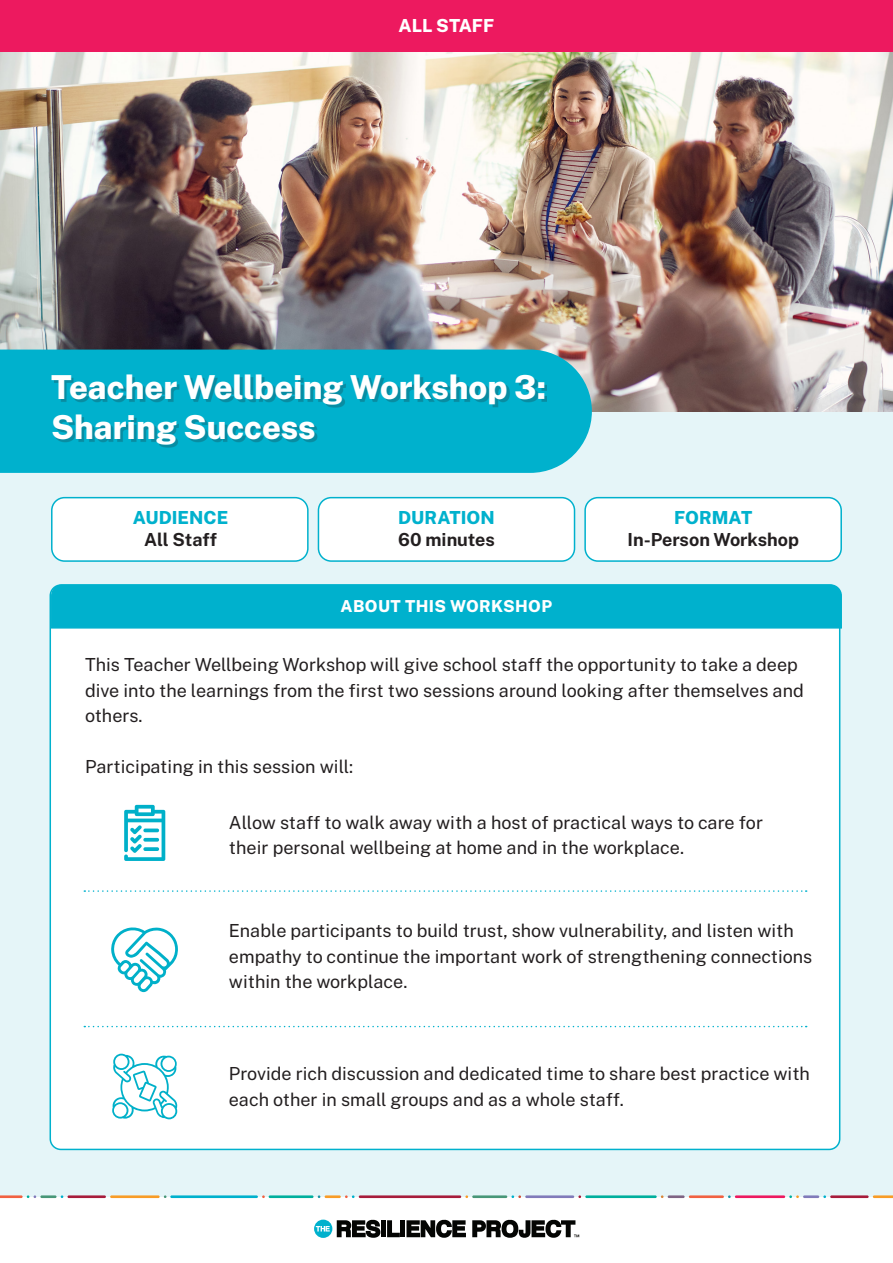
<style>
.page{position:relative;width:893px;height:1263px;background:#fff}
.page>*{position:absolute;margin:0;border:0;box-sizing:border-box;transform-origin:0 0}
.Page_Header{font:800 33px/39.6px "Public Sans";color:#fff}
.t1{font:18px/25.5px "Public Sans";color:#231f20}
.t2{font:700 18px "Public Sans";color:#231f20}
.t3{font:800 18px "Public Sans";color:#00b1cd}
.t4{font:800 18px "Public Sans";color:#fff}
.t5{font:800 16.5px "Public Sans";letter-spacing:.025em;color:#fff}
</style>
<div class="page">
<div style="left:0;top:0;width:893px;height:1197px;background:#e5f5f8"></div>
<img style="left:0;top:51px;width:893px;height:360px">
<div style="left:0;top:350px;width:592px;height:123px;background:#00b1cd"></div>
<div style="left:55px;top:377px;width:492px;height:70px;background:#231f20;opacity:.25"></div>
<div style="left:50px;top:585px;width:790px;height:564px;background:#fff;border-radius:11px"></div>
<div style="left:50px;top:584px;width:792px;height:45px;background:#00b1cd"></div>
<svg style="left:337px;top:1219px;width:43px;height:19px"></svg>
<div style="left:381px;top:1220px;width:5px;height:17px;background:#040503"></div>
<svg style="left:387px;top:1220px;width:13px;height:17px"></svg>
<div style="left:400px;top:1220px;width:5px;height:17px;background:#040503"></div>
<svg style="left:406px;top:1219px;width:60px;height:19px"></svg>
<svg style="left:472px;top:1219px;width:107px;height:19px"></svg>
<svg style="left:314px;top:1219px;width:18px;height:19px"></svg>
<svg style="left:316px;top:1226px;width:14px;height:5px"></svg>
<hr style="left:269px;top:1195px;width:44px;height:3px;background:#00af9d">
<hr style="left:170px;top:1195px;width:88px;height:3px;background:#00b1cd">
<hr style="left:40px;top:1195px;width:17px;height:3px;background:#489778">
<hr style="left:325px;top:1195px;width:16px;height:3px;background:#f89c27">
<svg style="left:345px;top:1195px;width:10px;height:3px"></svg>
<hr style="left:110px;top:1195px;width:50px;height:3px;background:#f89c27">
<hr style="left:68px;top:1195px;width:38px;height:3px;background:#a71c3b">
<svg style="left:0;top:1195px;width:36px;height:3px"></svg>
<hr style="left:359px;top:1195px;width:102px;height:3px;background:#a71c3b">
<hr style="left:472px;top:1195px;width:35px;height:3px;background:#489778">
<hr style="left:525px;top:1195px;width:49px;height:3px;background:#817bba">
<svg style="left:511px;top:1195px;width:10px;height:3px"></svg>
<hr style="left:585px;top:1195px;width:72px;height:3px;background:#00af9d">
<hr style="left:689px;top:1195px;width:35px;height:3px;background:#f16141">
<hr style="left:668px;top:1195px;width:17px;height:3px;background:#7f6484">
<hr style="left:735px;top:1195px;width:50px;height:3px;background:#ed195f">
<hr style="left:803px;top:1195px;width:16px;height:3px;background:#817bba">
<svg style="left:873px;top:1195px;width:20px;height:3px"></svg>
<hr style="left:830px;top:1195px;width:39px;height:3px;background:#a71c3b">
<svg style="left:789px;top:1195px;width:10px;height:3px"></svg>
<div style="left:52px;top:498px;width:256px;height:63px;background:#fff;border-radius:13px"></div>
<div style="left:51px;top:497px;width:258px;height:65px;border:2px solid #00b1cd;border-radius:13px"></div>
<div style="left:318px;top:498px;width:256px;height:63px;background:#fff;border-radius:13px"></div>
<div style="left:318px;top:497px;width:257px;height:65px;border:2px solid #00b1cd;border-radius:13px"></div>
<div style="left:585px;top:498px;width:256px;height:63px;background:#fff;border-radius:13px"></div>
<div style="left:584px;top:497px;width:258px;height:65px;border:2px solid #00b1cd;border-radius:13px"></div>
<div style="left:0;top:0;width:893px;height:51px;background:#ed195f"></div>
<svg style="left:84px;top:890px;width:723px;height:2px"></svg>
<svg style="left:84px;top:1026px;width:723px;height:1px"></svg>
<svg style="left:124px;top:805px;width:41px;height:56px"></svg>
<svg style="left:112px;top:1054px;width:66px;height:65px"></svg>
<svg style="left:111px;top:927px;width:67px;height:65px"></svg>
<p class="t4" style="left:399px;top:12px;width:97px">ALL STAFF</p>
<p class="Page_Header" style="left:51px;top:365px;width:497px">Teacher Wellbeing Workshop 3:<br>Sharing Success</p>
<p class="t3" style="left:133px;top:504px;width:97px">AUDIENCE</p>
<p class="t2" style="left:144px;top:526px;width:74px">All Staff</p>
<p class="t3" style="left:398px;top:504px;width:98px">DURATION</p>
<p class="t2" style="left:398px;top:526px;width:98px">60 minutes</p>
<p class="t5" style="left:341px;top:594px;width:213px">ABOUT THIS WORKSHOP</p>
<p class="t3" style="left:674px;top:504px;width:80px">FORMAT</p>
<p class="t2" style="left:627px;top:526px;width:173px">In-Person Workshop</p>
<p class="t1" style="left:85px;top:651px;width:720px">This Teacher Wellbeing Workshop will give school staff the opportunity to take a deep dive into the learnings from the first two sessions around looking after themselves and others.</p>
<p class="t1" style="left:85px;top:753px;width:270px">Participating in this session will:</p>
<p class="t1" style="left:229px;top:808px;width:535px">Allow staff to walk away with a host of practical ways to care for their personal wellbeing at home and in the workplace.</p>
<p class="t1" style="left:229px;top:917px;width:585px">Enable participants to build trust, show vulnerability, and listen with empathy to continue the important work of strengthening connections</p>
<p class="t1" style="left:229px;top:968px;width:180px">within the workplace.</p>
<p class="t1" style="left:229px;top:1060px;width:582px">Provide rich discussion and dedicated time to share best practice with each other in small groups and as a whole staff.</p>
</div>
